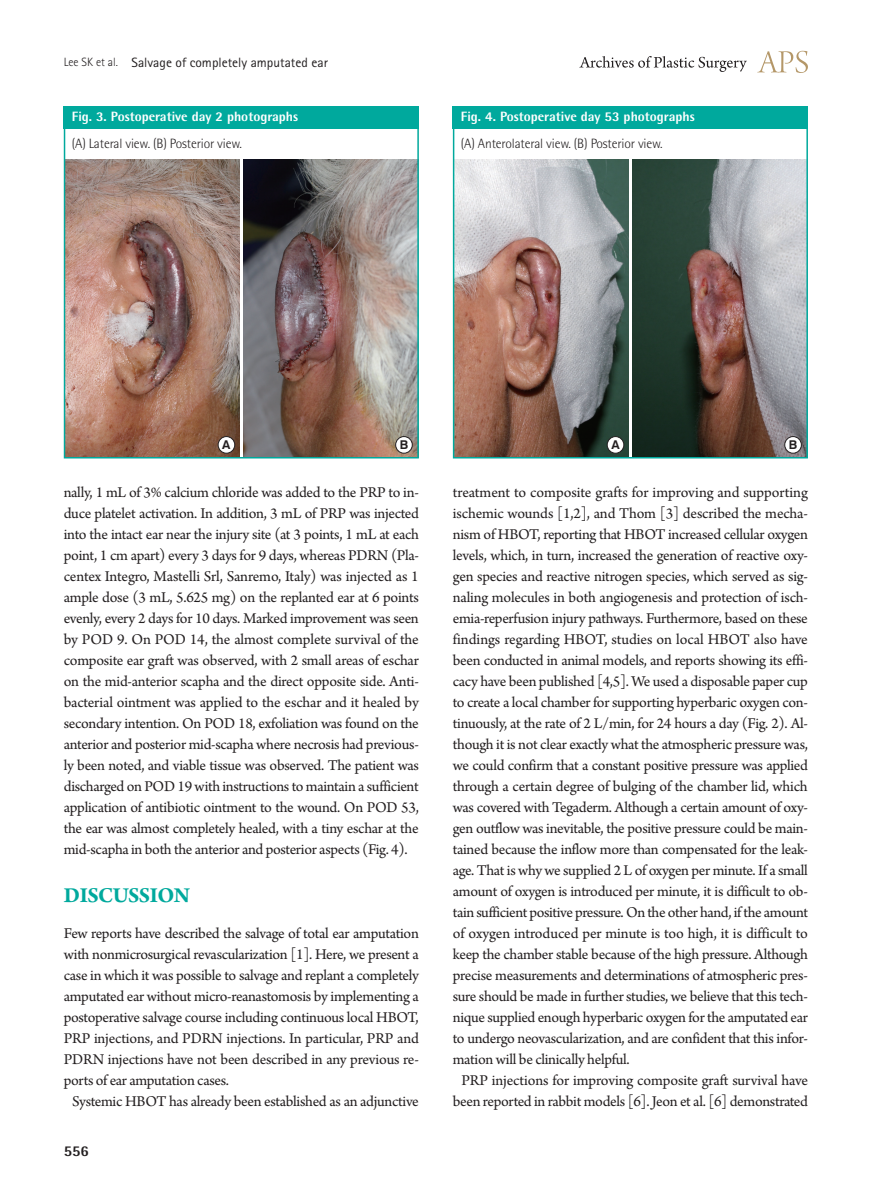
<style>
.page{position:relative;width:893px;height:1191px;background:#fff}
.page>*{position:absolute;margin:0;border:0;box-sizing:border-box;transform-origin:0 0}
.대제목{font:700 22.5px "Arno Pro";letter-spacing:-.02em;color:#00a99d}
.본문{font:15.75px/21px "Arno Pro";letter-spacing:-.02em;color:#231f20;text-align:justify}
.본문_0{font:15.75px/21px "Arno Pro";letter-spacing:-.02em;color:#231f20;text-align:justify}
.t1{font:800 15px "Rotis Semi Sans Std";color:#231f20}
.그림설명{font:300 13.5px "Rotis Semi Sans Std";letter-spacing:-.01em;color:#231f20}
.표그림제목{font:800 13.5px "Rotis Semi Sans Std";color:#fff}
.하시라_제목{font:13.5px "Rotis Sans Serif Std";color:#231f20}
.t2{font:700 12.15px "Swiss 721 BT";color:#231f20}
.s1{font-weight:300;font-size:12px}
</style>
<div class="page">
<svg style="left:757px;top:51px;width:51px;height:22px"></svg>
<svg style="left:579px;top:56px;width:168px;height:16px"></svg>
<div style="left:64px;top:106px;width:355px;height:23px;background:#00a99d"></div>
<div style="left:453px;top:106px;width:355px;height:23px;background:#00a99d"></div>
<img style="left:67px;top:160px;width:172px;height:295px">
<img style="left:456px;top:160px;width:172px;height:295px">
<img style="left:243px;top:160px;width:173px;height:295px">
<img style="left:632px;top:160px;width:173px;height:295px">
<div style="left:218px;top:436px;width:17px;height:17px;background:#fff;border-radius:50%"></div>
<div style="left:218px;top:436px;width:17px;height:17px;border:1px solid #231f20;border-radius:50%"></div>
<div style="left:607px;top:436px;width:17px;height:17px;background:#fff;border-radius:50%"></div>
<div style="left:607px;top:436px;width:17px;height:17px;border:1px solid #231f20;border-radius:50%"></div>
<div style="left:396px;top:436px;width:16px;height:17px;background:#fff;border-radius:50%"></div>
<div style="left:395px;top:436px;width:17px;height:17px;border:1px solid #231f20;border-radius:50%"></div>
<div style="left:785px;top:436px;width:16px;height:17px;background:#fff;border-radius:50%"></div>
<div style="left:784px;top:436px;width:17px;height:17px;border:1px solid #231f20;border-radius:50%"></div>
<div style="left:64px;top:106px;width:355px;height:352px;border:2px solid #00a99d"></div>
<div style="left:453px;top:106px;width:355px;height:352px;border:2px solid #00a99d"></div>
<p class="하시라_제목" style="left:64px;top:54px;width:266px"><span class="s1">Lee SK et al.</span> Salvage of completely amputated ear</p>
<p class="표그림제목" style="left:72px;top:108px;width:228px">Fig. 3. Postoperative day 2 photographs</p>
<p class="표그림제목" style="left:461px;top:108px;width:235px">Fig. 4. Postoperative day 53 photographs</p>
<p class="그림설명" style="left:72px;top:136px;width:172px">(A) Lateral view. (B) Posterior view.</p>
<p class="그림설명" style="left:461px;top:136px;width:203px">(A) Anterolateral view. (B) Posterior view.</p>
<p class="t2" style="left:222px;top:437px;width:10px">A</p>
<p class="t2" style="left:400px;top:437px;width:10px">B</p>
<p class="t2" style="left:611px;top:437px;width:10px">A</p>
<p class="t2" style="left:789px;top:437px;width:10px">B</p>
<p class="본문_0" style="left:64px;top:483px;width:357px">nally, 1 mL of 3% calcium chloride was added to the PRP to in&shy;duce platelet activation. In addition, 3 mL of PRP was injected into the intact ear near the injury site (at 3 points, 1 mL at each point, 1 cm apart) every 3 days for 9 days, whereas PDRN (Pla&shy;centex Integro, Mastelli Srl, Sanremo, Italy) was injected as 1 ample dose (3 mL, 5.625 mg) on the replanted ear at 6 points evenly, every 2 days for 10 days. Marked improvement was seen by POD 9. On POD 14, the almost complete survival of the composite ear graft was observed, with 2 small areas of eschar on the mid-anterior scapha and the direct opposite side. Anti&shy;bacterial ointment was applied to the eschar and it healed by secondary intention. On POD 18, exfoliation was found on the anterior and posterior mid-scapha where necrosis had previous&shy;ly been noted, and viable tissue was observed. The patient was discharged on POD 19 with instructions to maintain a sufficient application of antibiotic ointment to the wound. On POD 53, the ear was almost completely healed, with a tiny eschar at the mid-scapha in both the anterior and posterior aspects (Fig. 4).</p>
<p class="대제목" style="left:64px;top:882px;width:128px">DISCUSSION</p>
<p class="본문_0" style="left:64px;top:924px;width:357px">Few reports have described the salvage of total ear amputation with nonmicrosurgical revascularization [1]. Here, we present a case in which it was possible to salvage and replant a completely amputated ear without micro-reanastomosis by implementing a postoperative salvage course including continuous local HBOT, PRP injections, and PDRN injections. In particular, PRP and PDRN injections have not been described in any previous re&shy;ports of ear amputation cases.</p>
<p class="본문" style="left:72px;top:1092px;width:348px">Systemic HBOT has already been established as an adjunctive</p>
<p class="t1" style="left:64px;top:1141px;width:27px">556</p>
<p class="본문" style="left:453px;top:483px;width:357px">treatment to composite grafts for improving and supporting ischemic wounds [1,2], and Thom [3] described the mecha&shy;nism of HBOT, reporting that HBOT increased cellular oxygen levels, which, in turn, increased the generation of reactive oxy&shy;gen species and reactive nitrogen species, which served as sig&shy;naling molecules in both angiogenesis and protection of isch&shy;emia-reperfusion injury pathways. Furthermore, based on these findings regarding HBOT, studies on local HBOT also have been conducted in animal models, and reports showing its effi&shy;cacy have been published [4,5]. We used a disposable paper cup to create a local chamber for supporting hyperbaric oxygen con&shy;tinuously, at the rate of 2 L/min, for 24 hours a day (Fig. 2). Al&shy;though it is not clear exactly what the atmospheric pressure was, we could confirm that a constant positive pressure was applied through a certain degree of bulging of the chamber lid, which was covered with Tegaderm. Although a certain amount of oxy&shy;gen outflow was inevitable, the positive pressure could be main&shy;tained because the inflow more than compensated for the leak&shy;age. That is why we supplied 2 L of oxygen per minute. If a small amount of oxygen is introduced per minute, it is difficult to ob&shy;tain sufficient positive pressure. On the other hand, if the amount of oxygen introduced per minute is too high, it is difficult to keep the chamber stable because of the high pressure. Although precise measurements and determinations of atmospheric pres&shy;sure should be made in further studies, we believe that this tech&shy;nique supplied enough hyperbaric oxygen for the amputated ear to undergo neovascularization, and are confident that this infor&shy;mation will be clinically helpful.</p>
<p class="본문" style="left:453px;top:1071px;width:357px;text-align:center">PRP injections for improving composite graft survival have been reported in rabbit models [6]. Jeon et al. [6] demonstrated</p>
</div>
